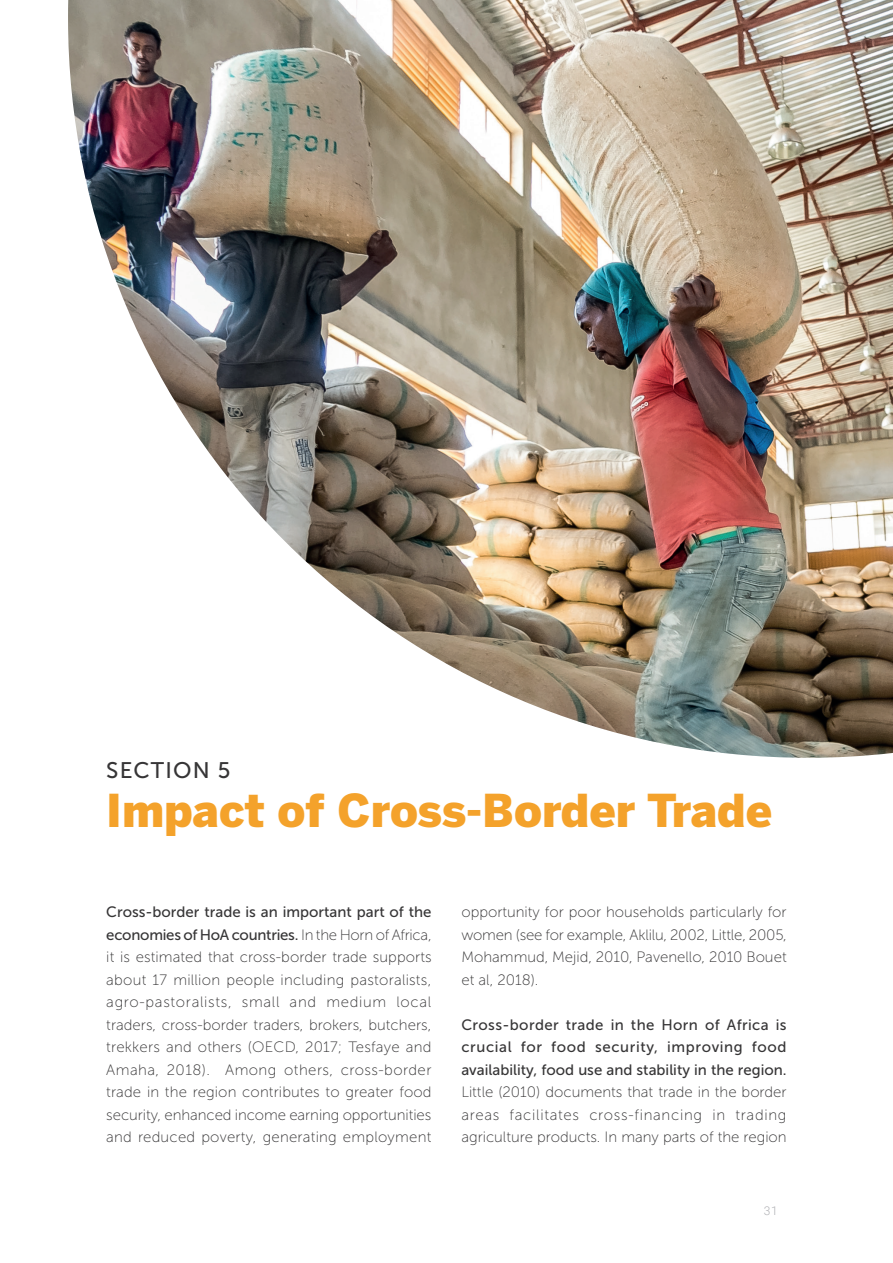
<style>
.page{position:relative;width:893px;height:1263px;background:#fff}
.page>*{position:absolute;margin:0;border:0;box-sizing:border-box;transform-origin:0 0}
.t1{font:900 45px "Benton Sans";color:#f4a22b}
.t2{font:22.5px "Museo Sans 500";letter-spacing:.05em;color:#363536}
.t3{font:15px/22.5px "Museo Sans 100";color:#363536;text-align:justify}
.t4{font:15px/22.5px "Museo Sans 500";color:#363536}
.t5{font:300 12px "Roboto";color:#b0b1b5}
.s1{font-family:"Museo Sans 100"}
</style>
<div class="page">
<img style="left:68px;top:0;width:825px;height:758px">
<h2 class="t2" style="left:106px;top:758px;width:126px">SECTION 5</h2>
<h1 class="t1" style="left:106px;top:784px;width:667px">Impact of Cross-Border Trade</h1>
<p class="t4" style="left:106px;top:901px;width:327px">Cross-border trade is an important part of the economies of HoA countries. <span class="s1">In the Horn of Africa,</span></p>
<p class="t3" style="left:106px;top:946px;width:327px">it is estimated that cross-border trade supports about 17 million people including pastoralists, agro-pastoralists, small and medium local traders, cross-border traders, brokers, butchers, trekkers and others (OECD, 2017; Tesfaye and Amaha, 2018). Among others, cross-border trade in the region contributes to greater food security, enhanced income earning opportunities and reduced poverty, generating employment</p>
<p class="t3" style="left:461px;top:901px;width:327px">opportunity for poor households particularly for women (see for example, Aklilu, 2002, Little, 2005, Mohammud, Mejid, 2010, Pavenello, 2010 Bouet et al, 2018).</p>
<p class="t4" style="left:461px;top:1013px;width:327px;text-align:justify">Cross-border trade in the Horn of Africa is crucial for food security, improving food availability, food use and stability in the region.</p>
<p class="t3" style="left:461px;top:1081px;width:327px">Little (2010) documents that trade in the border areas facilitates cross-financing in trading agriculture products. In many parts of the region</p>
<p class="t5" style="left:764px;top:1202px;width:16px">31</p>
</div>
